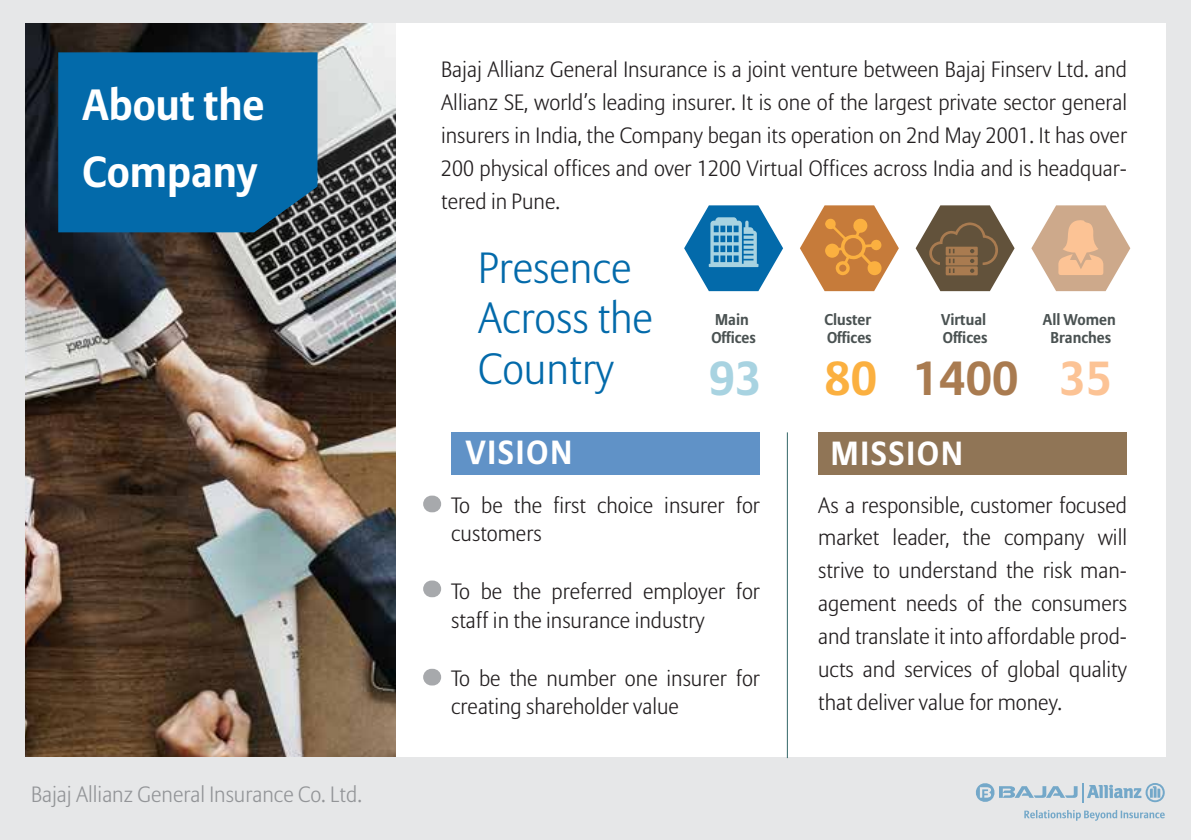
<style>
.page{position:relative;width:1191px;height:840px;background:#fff}
.page>*{position:absolute;margin:0;border:0;box-sizing:border-box;transform-origin:0 0}
.t1{font:700 47.4px "Allianz Sans";color:#a97b50}
.t2{font:700 47.4px "Allianz Sans";color:#a8d3e1}
.t3{font:300 43.4px/50.4px "Allianz Sans";color:#036aaa}
.t4{font:700 43.4px/66.4px "Allianz Sans";color:#fff}
.t5{font:700 33.2px "Allianz Sans";letter-spacing:.06em;color:#fff}
.t6{font:300 22px/32.8px "Allianz Sans";color:#231f20}
.t7{font:300 22px "Allianz Sans";color:#939598}
.t8{font:700 15.6px/18.6px "Allianz Sans";color:#4a5252}
.s1{color:#fbb040}
.s2{color:#fcc395}
</style>
<div class="page">
<div style="left:0;top:0;width:1191px;height:839px;background:#e6e7e8"></div>
<div style="left:26px;top:23px;width:1139px;height:733px;background:#fff"></div>
<img style="left:26px;top:23px;width:369px;height:733px">
<div style="left:58px;top:52px;width:259px;height:180px;background:#036aaa"></div>
<div style="left:451px;top:432px;width:309px;height:42px;background:#6092c7"></div>
<div style="left:818px;top:432px;width:309px;height:42px;background:#907556"></div>
<div style="left:423px;top:495px;width:18px;height:17px;background:#a7a9ac;border-radius:8px"></div>
<div style="left:423px;top:580px;width:18px;height:17px;background:#a7a9ac;border-radius:8px"></div>
<div style="left:423px;top:668px;width:18px;height:17px;background:#a7a9ac;border-radius:8px"></div>
<svg style="left:976px;top:783px;width:188px;height:19px"></svg>
<svg style="left:1024px;top:810px;width:140px;height:10px"></svg>
<svg style="left:684px;top:205px;width:99px;height:86px"></svg>
<svg style="left:800px;top:205px;width:99px;height:86px"></svg>
<svg style="left:915px;top:205px;width:99px;height:86px"></svg>
<svg style="left:1031px;top:205px;width:99px;height:86px"></svg>
<h2 class="t4" style="left:82px;top:71px;width:184px">About the<br>Company</h2>
<p class="t7" style="left:31px;top:780px;width:332px">Bajaj Allianz General Insurance Co. Ltd.</p>
<p class="t6" style="left:441px;top:53px;width:687px;text-align:justify">Bajaj Allianz General Insurance is a joint venture between Bajaj Finserv Ltd. and Allianz SE, world’s leading insurer. It is one of the largest private sector general insurers in India, the Company began its operation on 2nd May 2001. It has over 200 physical offices and over 1200 Virtual Offices across India and is headquar&shy;tered in Pune.</p>
<h2 class="t3" style="left:478px;top:242px;width:176px">Presence<br>Across the<br>Country</h2>
<p class="t8" style="left:824px;top:309px;width:49px">Cluster<br>Offices</p>
<p class="t8" style="left:941px;top:309px;width:48px">Virtual<br>Offices</p>
<p class="t8" style="left:1043px;top:309px;width:74px;text-align:center">All Women<br>Branches</p>
<p class="t8" style="left:711px;top:309px;width:46px">Main<br>Offices</p>
<h1 class="t2" style="left:709px;top:350px;width:54px">93</h1>
<h1 class="t1" style="left:824px;top:350px;width:289px"><span class="s1">80</span> 1400 <span class="s2">35</span></h1>
<h3 class="t5" style="left:465px;top:432px;width:108px">VISION</h3>
<h3 class="t5" style="left:830px;top:433px;width:133px">MISSION</h3>
<p class="t6" style="left:451px;top:490px;width:310px;line-height:28.8px">To be the first choice insurer for customers</p>
<p class="t6" style="left:451px;top:576px;width:310px;line-height:28.8px">To be the preferred employer for staff in the insurance industry</p>
<p class="t6" style="left:451px;top:662px;width:310px;line-height:28.8px">To be the number one insurer for creating shareholder value</p>
<p class="t6" style="left:818px;top:488px;width:311px;text-align:justify">As a responsible, customer focused market leader, the company will strive to understand the risk man&shy;agement needs of the consumers and translate it into affordable prod&shy;ucts and services of global quality that deliver value for money.</p>
</div>
